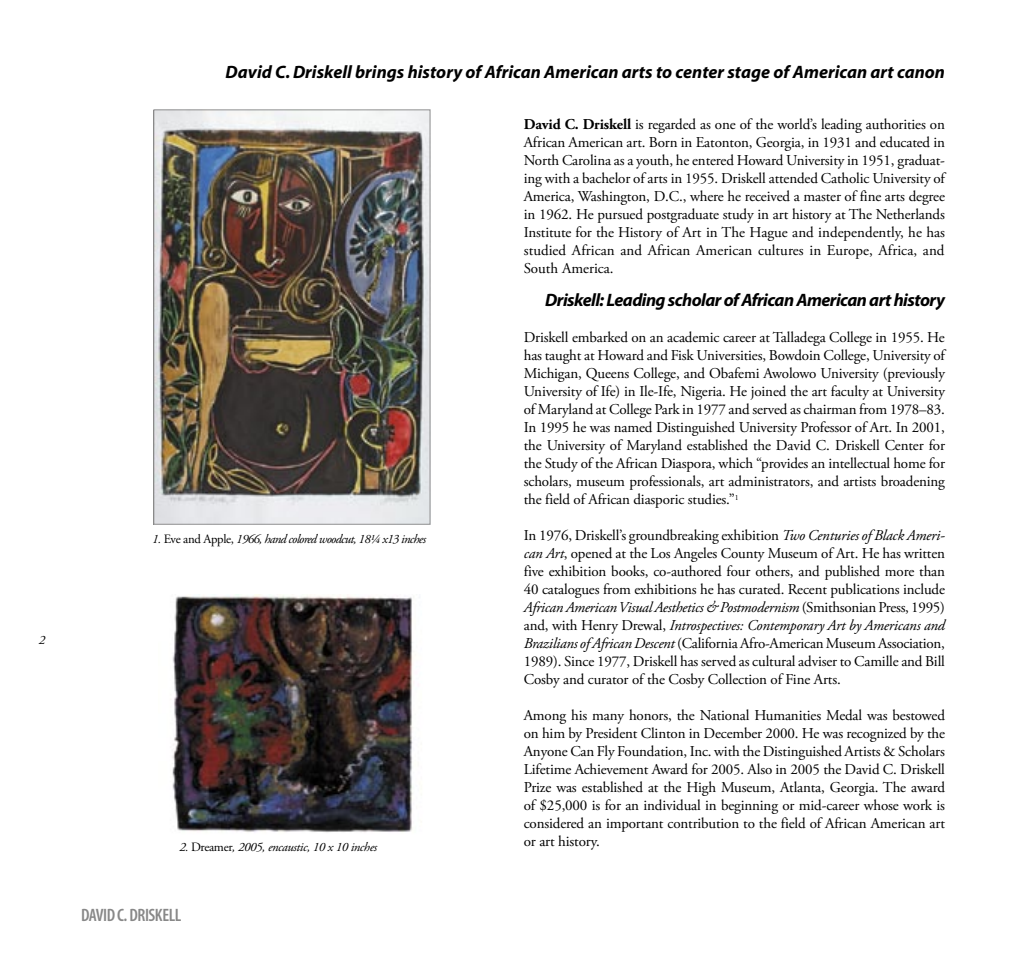
<style>
.page{position:relative;width:1026px;height:972px;background:#fff}
.page>*{position:absolute;margin:0;border:0;box-sizing:border-box;transform-origin:0 0}
.t1{font:italic 700 18px "Myriad";color:#000}
.BODYTEXT{font:italic 700 18px "Myriad Pro";letter-spacing:-.03em;color:#000}
.t2{font:600 condensed 18px "Myriad Pro";letter-spacing:-.025em;color:#888}
.BODYTEXT-2{font:15px/18px "Adobe Garamond Pro";letter-spacing:-.01em;color:#000;text-align:justify}
.t3{font:italic 12.75px "Adobe Garamond Pro";letter-spacing:-.05em;color:#000}
.t4{font:italic 12.75px "Adobe Garamond Pro";letter-spacing:-.025em;color:#000}
.s1{font-style:normal}
.s2{font-weight:700}
.s3{font-style:italic}
</style>
<div class="page">
<img style="left:156px;top:112px;width:272px;height:410px">
<div style="left:154px;top:110px;width:276px;height:414px;border:1px solid #939393"></div>
<img style="left:172px;top:594px;width:242px;height:239px">
<p class="t3" style="left:39px;top:633px;width:8px">2</p>
<p class="t1" style="left:226px;top:63px;width:721px">David C. Driskell brings history of African American arts to center stage of American art canon</p>
<p class="t3" style="left:152px;top:532px;width:275px">1. <span class="s1">Eve and Apple,</span> 1966, hand colored woodcut, 18¼ x13 inches</p>
<p class="t4" style="left:179px;top:840px;width:199px">2. <span class="s1">Dreamer</span>, 2005, encaustic, 10 x 10 inches</p>
<p class="t2" style="left:81px;top:906px;width:102px">DAVID C. DRISKELL</p>
<p class="BODYTEXT-2" style="left:524px;top:116px;width:423px"><span class="s2">David C. Driskell</span> is regarded as one of the world’s leading authorities on African American art. Born in Eatonton, Georgia, in 1931 and educated in North Carolina as a youth, he entered Howard University in 1951, graduat&shy;ing with a bachelor of arts in 1955. Driskell attended Catholic University of America, Washington, D.C., where he received a master of fine arts degree in 1962. He pursued postgraduate study in art history at The Netherlands Institute for the History of Art in The Hague and independently, he has studied African and African American cultures in Europe, Africa, and South America.</p>
<p class="BODYTEXT" style="left:545px;top:290px;width:401px">Driskell: Leading scholar of African American art history</p>
<p class="BODYTEXT-2" style="left:524px;top:329px;width:423px">Driskell embarked on an academic career at Talladega College in 1955. He has taught at Howard and Fisk Universities, Bowdoin College, University of Michigan, Queens College, and Obafemi Awolowo University (previously University of Ife) in Ile-Ife, Nigeria. He joined the art faculty at University of Maryland at College Park in 1977 and served as chairman from 1978–83.<br>In 1995 he was named Distinguished University Professor of Art. In 2001, the University of Maryland established the David C. Driskell Center for the Study of the African Diaspora, which “provides an intellectual home for scholars, museum professionals, art administrators, and artists broadening the field of African diasporic studies.”<sup>1</sup></p>
<p class="BODYTEXT-2" style="left:524px;top:527px;width:423px">In 1976, Driskell’s groundbreaking exhibition <span class="s3">Two Centuries of Black Ameri&shy;can Art</span>, opened at the Los Angeles County Museum of Art. He has written five exhibition books, co-authored four others, and published more than 40 catalogues from exhibitions he has curated. Recent publications include <span class="s3">African American Visual Aesthetics &amp; Postmodernism</span> (Smithsonian Press, 1995) and, with Henry Drewal, <span class="s3">Introspectives: Contemporary Art by Americans and Brazilians of African Descent</span> (California Afro-American Museum Association, 1989). Since 1977, Driskell has served as cultural adviser to Camille and Bill Cosby and curator of the Cosby Collection of Fine Arts.</p>
<p class="BODYTEXT-2" style="left:524px;top:707px;width:423px">Among his many honors, the National Humanities Medal was bestowed on him by President Clinton in December 2000. He was recognized by the Anyone Can Fly Foundation, Inc. with the Distinguished Artists &amp; Scholars Lifetime Achievement Award for 2005. Also in 2005 the David C. Driskell Prize was established at the High Museum, Atlanta, Georgia. The award of $25,000 is for an individual in beginning or mid-career whose work is considered an important contribution to the field of African American art or art history.</p>
</div>
